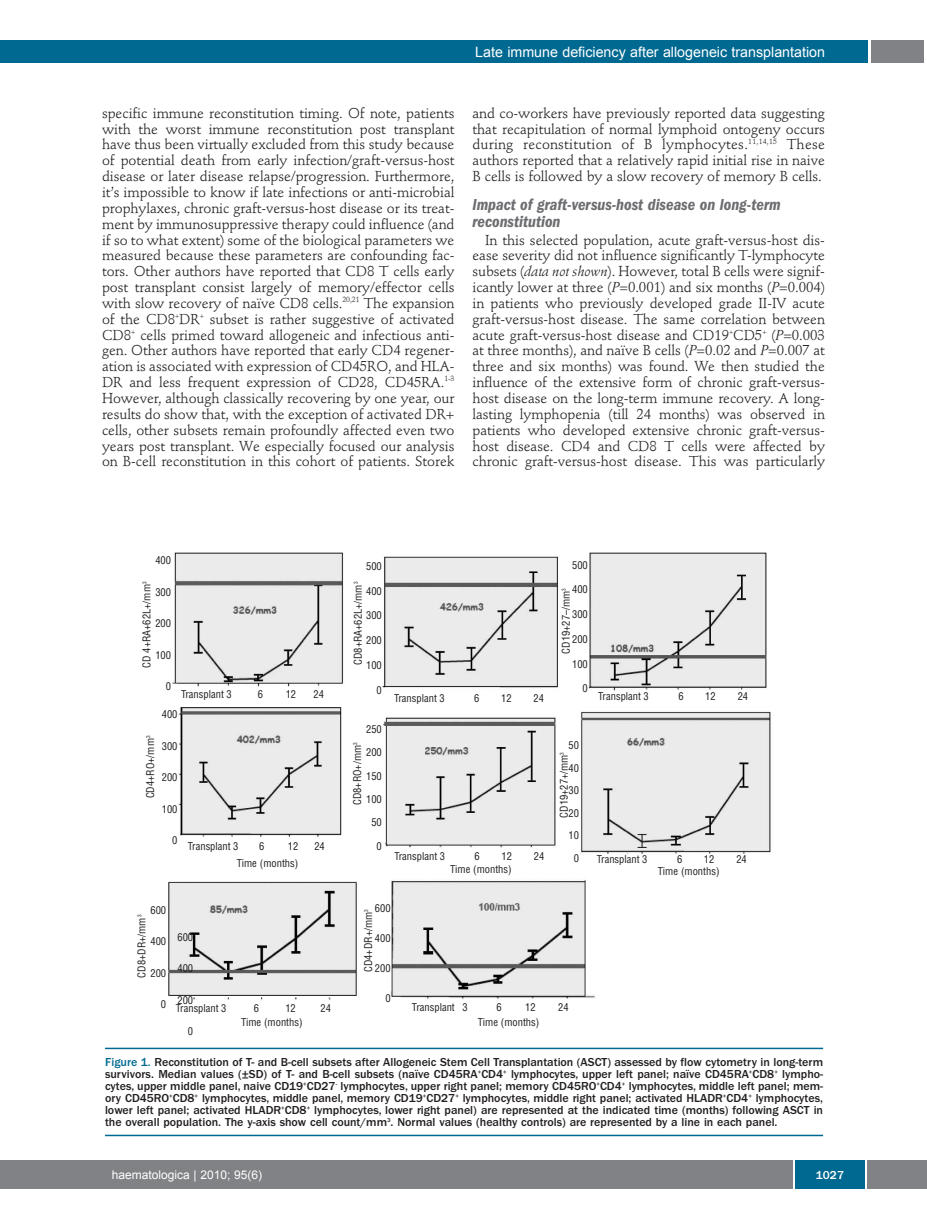
<style>
.page{position:relative;width:927px;height:1225px;background:#fff}
.page>*{position:absolute;margin:0;border:0;box-sizing:border-box;transform-origin:0 0}
.t1{font:italic 600 condensed 16.5px/16.5px "Franklin Gothic";color:#6c6d70}
.t2{font:14.25px/15.9px "Stempel Schneidler";letter-spacing:-.005em;color:#231f20;text-align:justify}
.t3{font:14.25px "Arial";color:#fff}
.t4{font:500 12px/12px "Franklin Gothic";color:#231f20;text-align:justify}
.t5{font:12px "Arial";color:#fff}
.t6{font:500 12px "Franklin Gothic";color:#fff}
.t7{font:condensed 10.5px/22.5px "Helvetica";color:#231f20;text-align:center}
.s1{font-style:italic}
.s2{color:#006991}
</style>
<div class="page">
<div style="left:0;top:40px;width:19px;height:22px;background:#006991"></div>
<div style="left:0;top:1160px;width:18px;height:28px;background:#808285"></div>
<div style="left:871px;top:40px;width:52px;height:22px;background:#808285"></div>
<div style="left:18px;top:40px;width:849px;height:22px;background:#006991"></div>
<div style="left:17px;top:1160px;width:910px;height:28px;background:#808285"></div>
<div style="left:795px;top:1160px;width:70px;height:28px;background:#006991"></div>
<hr style="left:793px;top:1160px;width:2px;height:28px;background:#fff">
<hr style="left:865px;top:1160px;width:2px;height:28px;background:#fff">
<hr style="left:105px;top:1047px;width:718px;height:2px;background:#006991">
<hr style="left:105px;top:1134px;width:718px;height:2px;background:#006991">
<img style="left:168px;top:552px;width:603px;height:448px">
<p class="t3" style="left:475px;top:44px;width:351px">Late immune deficiency after allogeneic transplantation</p>
<p class="t2" style="left:102px;top:106px;width:354px">specific immune reconstitution timing. Of note, patients with the worst immune reconstitution post transplant have thus been virtually excluded from this study because of potential death from early infection/graft-versus-host disease or later disease relapse/progression. Furthermore, it’s impossible to know if late infections or anti-microbial prophylaxes, chronic graft-versus-host disease or its treat&shy;ment by immunosuppressive therapy could influence (and if so to what extent) some of the biological parameters we measured because these parameters are confounding fac&shy;tors. Other authors have reported that CD8 T cells early post transplant consist largely of memory/effector cells with slow recovery of naïve CD8 cells.<sup>20,21</sup> The expansion of the CD8<sup>+</sup>DR<sup>+</sup> subset is rather suggestive of activated CD8<sup>+</sup> cells primed toward allogeneic and infectious anti&shy;gen. Other authors have reported that early CD4 regener&shy;ation is associated with expression of CD45RO, and HLA-DR and less frequent expression of CD28, CD45RA.<sup>1-3<br></sup>However, although classically recovering by one year, our results do show that, with the exception of activated DR+ cells, other subsets remain profoundly affected even two years post transplant. We especially focused our analysis on B-cell reconstitution in this cohort of patients. Storek</p>
<p class="t2" style="left:472px;top:106px;width:354px">and co-workers have previously reported data suggesting that recapitulation of normal lymphoid ontogeny occurs during reconstitution of B lymphocytes.<sup>11,14,15</sup> These authors reported that a relatively rapid initial rise in naive B cells is followed by a slow recovery of memory B cells.</p>
<p class="t1" style="left:472px;top:198px;width:310px">Impact of graft-versus-host disease on long-term reconstitution</p>
<p class="t2" style="left:472px;top:233px;width:354px;text-indent:13px">In this selected population, acute graft-versus-host dis&shy;ease severity did not influence significantly T-lymphocyte subsets (<span class="s1">data not shown</span>). However, total B cells were signif&shy;icantly lower at three (<span class="s1">P</span>=0.001) and six months (<span class="s1">P</span>=0.004) in patients who previously developed grade II-IV acute graft-versus-host disease. The same correlation between acute graft-versus-host disease and CD19<sup>+</sup>CD5<sup>+</sup> (<span class="s1">P</span>=0.003 at three months), and naïve B cells (<span class="s1">P</span>=0.02 and <span class="s1">P</span>=0.007 at three and six months) was found. We then studied the influence of the extensive form of chronic graft-versus&shy;host disease on the long-term immune recovery. A long&shy;lasting lymphopenia (till 24 months) was observed in patients who developed extensive chronic graft-versus&shy;host disease. CD4 and CD8 T cells were affected by chronic graft-versus-host disease. This was particularly</p>
<p class="t7" style="left:155px;top:549px;width:17px">400</p>
<p class="t7" style="left:155px;top:581px;width:17px">300</p>
<p class="t7" style="left:155px;top:612px;width:17px">200</p>
<p class="t7" style="left:155px;top:644px;width:17px">100</p>
<p class="t7" style="left:166px;top:675px;width:7px">0</p>
<p class="t7" style="left:162px;top:703px;width:17px">400</p>
<p class="t7" style="left:162px;top:734px;width:17px">300</p>
<p class="t7" style="left:162px;top:766px;width:17px">200</p>
<p class="t7" style="left:162px;top:797px;width:17px">100</p>
<p class="t7" style="left:172px;top:829px;width:7px">0</p>
<p class="t7" style="left:572px;top:553px;width:17px">500</p>
<p class="t7" style="left:572px;top:578px;width:17px">400</p>
<p class="t7" style="left:572px;top:603px;width:17px">300</p>
<p class="t7" style="left:572px;top:628px;width:17px">200</p>
<p class="t7" style="left:572px;top:652px;width:17px">100</p>
<p class="t7" style="left:583px;top:677px;width:7px">0</p>
<p class="t7" style="left:366px;top:555px;width:17px">500</p>
<p class="t7" style="left:366px;top:580px;width:17px">400</p>
<p class="t7" style="left:366px;top:604px;width:17px">300</p>
<p class="t7" style="left:366px;top:629px;width:17px">200</p>
<p class="t7" style="left:366px;top:654px;width:17px">100</p>
<p class="t7" style="left:377px;top:679px;width:7px">0</p>
<p class="t7" style="left:136px;top:667px;width:88px;rotate:-90deg">CD 4+RA+62L+/mm<sup>3</sup></p>
<p class="t7" style="left:347px;top:665px;width:85px;rotate:-90deg">CD8+RA+62L+/mm<sup>3</sup></p>
<p class="t7" style="left:555px;top:653px;width:67px;rotate:-90deg">CD19+27–/mm<sup>3</sup></p>
<p class="t7" style="left:181px;top:683px;width:52px">Transplant 3</p>
<p class="t7" style="left:258px;top:683px;width:7px">6</p>
<p class="t7" style="left:286px;top:683px;width:12px">12</p>
<p class="t7" style="left:313px;top:683px;width:12px">24</p>
<p class="t7" style="left:598px;top:685px;width:52px">Transplant 3</p>
<p class="t7" style="left:678px;top:685px;width:7px">6</p>
<p class="t7" style="left:705px;top:685px;width:12px">12</p>
<p class="t7" style="left:738px;top:685px;width:12px">24</p>
<p class="t7" style="left:394px;top:687px;width:52px">Transplant 3</p>
<p class="t7" style="left:474px;top:687px;width:7px">6</p>
<p class="t7" style="left:501px;top:687px;width:12px">12</p>
<p class="t7" style="left:534px;top:687px;width:12px">24</p>
<p class="t7" style="left:366px;top:718px;width:17px">250</p>
<p class="t7" style="left:366px;top:741px;width:17px">200</p>
<p class="t7" style="left:366px;top:765px;width:17px">150</p>
<p class="t7" style="left:366px;top:788px;width:17px">100</p>
<p class="t7" style="left:371px;top:811px;width:12px">50</p>
<p class="t7" style="left:377px;top:834px;width:7px">0</p>
<p class="t7" style="left:139px;top:798px;width:64px;rotate:-90deg">CD4+RO+/mm<sup>3</sup></p>
<p class="t7" style="left:346px;top:805px;width:64px;rotate:-90deg">CD8+RO+/mm<sup>3</sup></p>
<p class="t7" style="left:568px;top:734px;width:12px">50<br>40<br>30<br>20<br>10<br>0</p>
<p class="t7" style="left:553px;top:817px;width:67px;rotate:-90deg">CD19+27+/mm<sup>3</sup></p>
<p class="t7" style="left:188px;top:835px;width:52px">Transplant 3</p>
<p class="t7" style="left:259px;top:835px;width:7px">6</p>
<p class="t7" style="left:288px;top:835px;width:12px">12</p>
<p class="t7" style="left:314px;top:835px;width:12px">24</p>
<p class="t7" style="left:394px;top:845px;width:52px">Transplant 3</p>
<p class="t7" style="left:475px;top:845px;width:7px">6</p>
<p class="t7" style="left:502px;top:845px;width:12px">12</p>
<p class="t7" style="left:534px;top:845px;width:12px">24</p>
<p class="t7" style="left:597px;top:848px;width:52px">Transplant 3</p>
<p class="t7" style="left:677px;top:848px;width:7px">6</p>
<p class="t7" style="left:704px;top:848px;width:12px">12</p>
<p class="t7" style="left:736px;top:848px;width:12px">24</p>
<p class="t7" style="left:237px;top:852px;width:63px">Time (months)</p>
<p class="t7" style="left:450px;top:857px;width:63px">Time (months)</p>
<p class="t7" style="left:658px;top:860px;width:63px">Time (months)</p>
<p class="t7" style="left:375px;top:897px;width:17px">600</p>
<p class="t7" style="left:375px;top:927px;width:17px">400</p>
<p class="t7" style="left:375px;top:957px;width:17px">200</p>
<p class="t7" style="left:385px;top:987px;width:7px">0</p>
<p class="t7" style="left:150px;top:899px;width:17px">600</p>
<p class="t7" style="left:150px;top:930px;width:17px">400</p>
<p class="t7" style="left:150px;top:962px;width:17px">200</p>
<p class="t7" style="left:161px;top:993px;width:7px">0</p>
<p class="t7" style="left:131px;top:977px;width:64px;rotate:-90deg">CD8+DR+/mm<sup>3</sup></p>
<p class="t7" style="left:357px;top:972px;width:64px;rotate:-90deg">CD4+DR+/mm<sup>3</sup></p>
<p class="t7" style="left:177px;top:926px;width:17px">600</p>
<p class="t7" style="left:177px;top:957px;width:17px">400</p>
<p class="t7" style="left:177px;top:989px;width:17px">200</p>
<p class="t7" style="left:188px;top:1020px;width:7px">0</p>
<p class="t7" style="left:176px;top:996px;width:52px">Transplant 3</p>
<p class="t7" style="left:254px;top:996px;width:7px">6</p>
<p class="t7" style="left:285px;top:996px;width:12px">12</p>
<p class="t7" style="left:320px;top:996px;width:12px">24</p>
<p class="t7" style="left:412px;top:996px;width:57px">Transplant 3</p>
<p class="t7" style="left:496px;top:996px;width:7px">6</p>
<p class="t7" style="left:525px;top:996px;width:12px">12</p>
<p class="t7" style="left:558px;top:996px;width:12px">24</p>
<p class="t7" style="left:241px;top:1011px;width:63px">Time (months)</p>
<p class="t7" style="left:478px;top:1011px;width:63px">Time (months)</p>
<p class="t4" style="left:105px;top:1057px;width:720px"><span class="s2">Figure 1.</span> Reconstitution of T- and B-cell subsets after Allogeneic Stem Cell Transplantation (ASCT) assessed by flow cytometry in long-term survivors. Median values (±SD) of T- and B-cell subsets (naïve CD45RA<sup>+</sup>CD4<sup>+</sup> lymphocytes, upper left panel; naïve CD45RA<sup>+</sup>CD8<sup>+</sup> lympho&shy;cytes, upper middle panel, naive CD19<sup>+</sup>CD27<sup>-</sup> lymphocytes, upper right panel; memory CD45RO<sup>+</sup>CD4<sup>+</sup> lymphocytes, middle left panel; mem&shy;ory CD45RO<sup>+</sup>CD8<sup>+</sup> lymphocytes, middle panel, memory CD19<sup>+</sup>CD27<sup>+</sup> lymphocytes, middle right panel; activated HLADR<sup>+</sup>CD4<sup>+</sup> lymphocytes, lower left panel; activated HLADR<sup>+</sup>CD8<sup>+</sup> lymphocytes, lower right panel) are represented at the indicated time (months) following ASCT in the overall population. The y-axis show cell count/mm<sup>3</sup>. Normal values (healthy controls) are represented by a line in each panel.</p>
<p class="t5" style="left:112px;top:1168px;width:152px">haematologica | 2010; 95(6)</p>
<p class="t6" style="left:816px;top:1171px;width:30px">1027</p>
</div>
